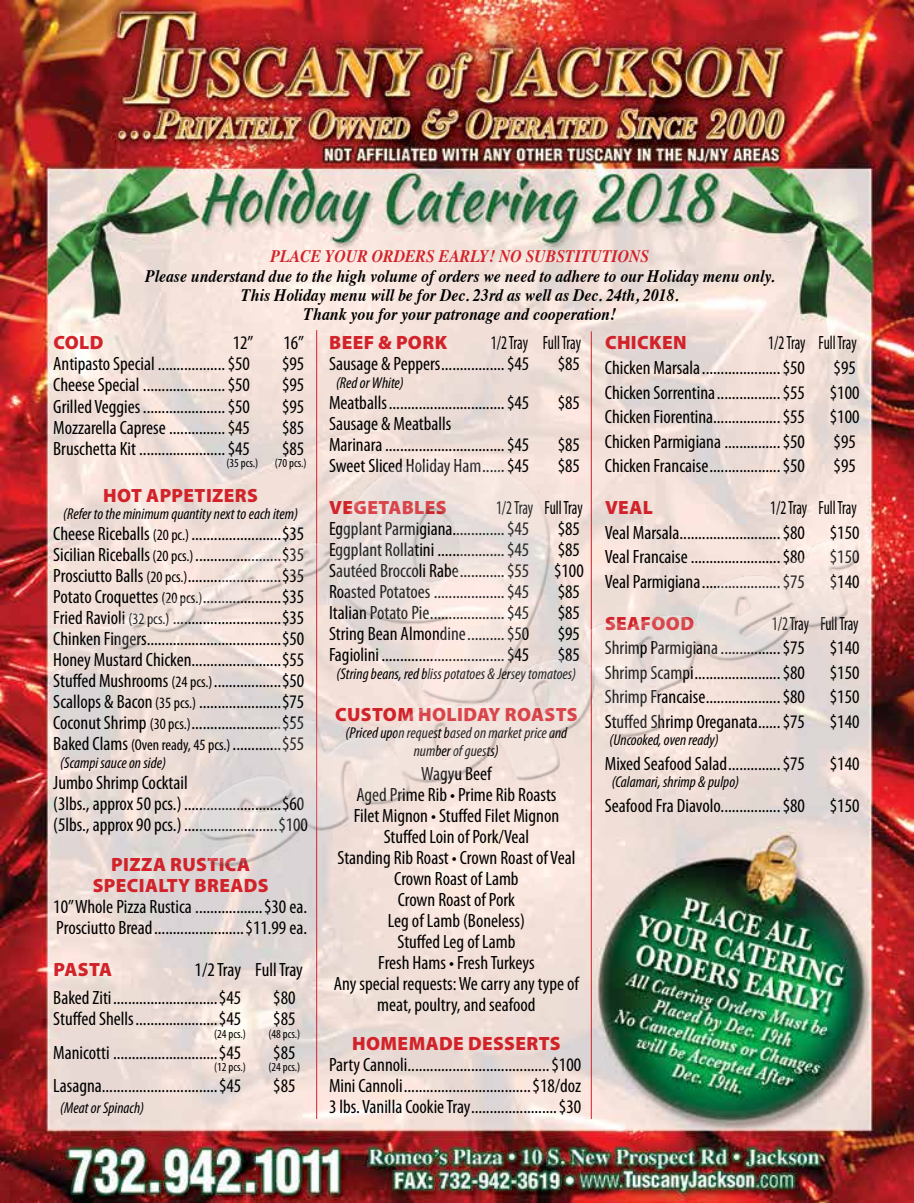
<style>
.page{position:relative;width:914px;height:1203px;background:#fff}
.page>*{position:absolute;margin:0;border:0;box-sizing:border-box;transform-origin:0 0}
.t1{font:condensed 19.25px/21px "Myriad Pro";color:#000}
.t2{font:condensed 19.25px/24.5px "Myriad Pro";color:#000;scale:.8 1}
.t3{font:900 19.25px/21px "Myriad Pro";letter-spacing:.02em;color:#d2232a;text-align:center}
.t4{font:italic 700 17.5px/19.2px "Times";color:#000;text-align:center;scale:.9 1}
.t5{font:italic 700 17.5px "Times";color:#d2232a;scale:.9 1}
.t6{font:italic condensed 15.75px/17.5px "Myriad Pro";color:#000;text-align:center}
.t7{font:condensed 12.25px "Myriad Pro";color:#000}
.s1{font-size:15.75px}
</style>
<div class="page">
<img style="left:0;top:0;width:914px;height:1202px">
<hr style="left:316px;top:330px;width:1px;height:788px;background:#d2232a">
<hr style="left:591px;top:331px;width:1px;height:787px;background:#d2232a">
<img style="left:0;top:357px;width:914px;height:630px">
<p class="t5" style="left:270px;top:240px;width:422px">PLACE YOUR ORDERS EARLY! NO SUBSTITUTIONS</p>
<p class="t4" style="left:145px;top:264px;width:701px">Please understand due to the high volume of orders we need to adhere to our Holiday menu only.<br>This Holiday menu will be for Dec. 23rd as well as Dec. 24th, 2018.<br>Thank you for your patronage and cooperation!</p>
<p class="t3" style="left:53px;top:332px;width:51px">COLD</p>
<p class="t1" style="left:233px;top:333px;width:22px">12”</p>
<p class="t1" style="left:283px;top:333px;width:22px">16”</p>
<p class="t1" style="left:53px;top:354px;width:198px">Antipasto Special ..................$50</p>
<p class="t1" style="left:282px;top:354px;width:24px">$95</p>
<p class="t1" style="left:53px;top:375px;width:198px">Cheese Special ......................$50</p>
<p class="t1" style="left:282px;top:375px;width:24px">$95</p>
<p class="t1" style="left:53px;top:396px;width:198px">Grilled Veggies......................$50</p>
<p class="t1" style="left:282px;top:396px;width:24px">$95</p>
<p class="t1" style="left:53px;top:417px;width:198px">Mozzarella Caprese ...............$45</p>
<p class="t1" style="left:282px;top:417px;width:24px">$85</p>
<p class="t1" style="left:53px;top:438px;width:198px">Bruschetta Kit .......................$45</p>
<p class="t1" style="left:282px;top:438px;width:24px">$85</p>
<p class="t7" style="left:226px;top:456px;width:33px">(35 pcs.)</p>
<p class="t7" style="left:275px;top:456px;width:33px">(70 pcs.)</p>
<p class="t3" style="left:103px;top:485px;width:156px">HOT APPETIZERS</p>
<p class="t6" style="left:63px;top:505px;width:236px">(Refer to the minimum quantity next to each item)</p>
<p class="t1" style="left:53px;top:524px;width:252px;text-align:justify">Cheese Riceballs <span class="s1">(20 pc.)</span> ........................$35<br>Sicilian Riceballs <span class="s1">(20 pcs.)</span>.......................$35<br>Prosciutto Balls <span class="s1">(20 pcs.)</span>.........................$35<br>Potato Croquettes <span class="s1">(20 pcs.)</span>.....................$35<br>Fried Ravioli <span class="s1">(32 pcs.)</span> .............................$35<br>Chinken Fingers....................................$50<br>Honey Mustard Chicken........................$55<br>Stuffed Mushrooms <span class="s1">(24 pcs.)</span>..................$50<br>Scallops &amp; Bacon <span class="s1">(35 pcs.)</span> ......................$75<br>Coconut Shrimp <span class="s1">(30 pcs.)</span>........................$55<br>Baked Clams <span class="s1">(Oven ready, 45 pcs.)</span> .............$55</p>
<p class="t6" style="left:60px;top:754px;width:107px">(Scampi sauce on side)</p>
<p class="t1" style="left:53px;top:772px;width:256px">Jumbo Shrimp Cocktail<br>(3lbs., approx 50 pcs.) ..........................$60 (5lbs., approx 90 pcs.) .........................$100</p>
<p class="t3" style="left:93px;top:854px;width:177px">PIZZA RUSTICA<br>SPECIALTY BREADS</p>
<p class="t1" style="left:53px;top:896px;width:255px">10” Whole Pizza Rustica ..................$30 ea.<br>Prosciutto Bread........................$11.99 ea.</p>
<p class="t3" style="left:53px;top:959px;width:60px">PASTA</p>
<p class="t1" style="left:53px;top:956px;width:251px;line-height:28px;text-indent:141px">1/2 Tray Full Tray<br>Baked Ziti............................$45</p>
<p class="t1" style="left:273px;top:987px;width:24px">$80</p>
<p class="t1" style="left:53px;top:1008px;width:189px">Stuffed Shells......................$45</p>
<p class="t1" style="left:273px;top:1008px;width:24px">$85</p>
<p class="t7" style="left:214px;top:1026px;width:33px">(24 pcs.)</p>
<p class="t7" style="left:268px;top:1026px;width:33px">(48 pcs.)</p>
<p class="t1" style="left:53px;top:1042px;width:189px">Manicotti ............................$45</p>
<p class="t1" style="left:273px;top:1042px;width:24px">$85</p>
<p class="t7" style="left:214px;top:1060px;width:33px">(12 pcs.)</p>
<p class="t7" style="left:268px;top:1060px;width:33px">(24 pcs.)</p>
<p class="t1" style="left:53px;top:1075px;width:189px">Lasagna...............................$45</p>
<p class="t1" style="left:273px;top:1075px;width:24px">$85</p>
<p class="t6" style="left:60px;top:1099px;width:85px">(Meat or Spinach)</p>
<p class="t2" style="left:329px;top:333px;width:316px;line-height:21px;text-indent:162px">1/2 Tray Full Tray<br>Sausage &amp; Peppers.................$45</p>
<p class="t3" style="left:329px;top:332px;width:119px">BEEF &amp; PORK</p>
<p class="t1" style="left:558px;top:354px;width:24px">$85</p>
<p class="t6" style="left:336px;top:374px;width:69px">(Red or White)</p>
<p class="t1" style="left:329px;top:392px;width:202px">Meatballs...............................$45</p>
<p class="t1" style="left:558px;top:392px;width:24px">$85</p>
<p class="t1" style="left:329px;top:413px;width:202px">Sausage &amp; Meatballs<br>Marinara................................$45</p>
<p class="t1" style="left:558px;top:434px;width:24px">$85</p>
<p class="t1" style="left:329px;top:455px;width:202px">Sweet Sliced Holiday Ham......$45</p>
<p class="t1" style="left:557px;top:455px;width:24px">$85</p>
<p class="t3" style="left:329px;top:497px;width:119px">VEGETABLES</p>
<p class="t2" style="left:329px;top:497px;width:318px;line-height:21px;text-indent:167px">1/2 Tray Full Tray<br>Eggplant Parmigiana..............$45</p>
<p class="t1" style="left:558px;top:518px;width:24px">$85</p>
<p class="t1" style="left:329px;top:539px;width:202px">Eggplant Rollatini ..................$45</p>
<p class="t1" style="left:558px;top:539px;width:24px">$85</p>
<p class="t1" style="left:329px;top:560px;width:202px">Sautéed Broccoli Rabe............$55</p>
<p class="t1" style="left:554px;top:560px;width:31px">$100</p>
<p class="t1" style="left:329px;top:581px;width:202px">Roasted Potatoes ...................$45</p>
<p class="t1" style="left:558px;top:581px;width:24px">$85</p>
<p class="t1" style="left:329px;top:602px;width:202px">Italian Potato Pie....................$45</p>
<p class="t1" style="left:558px;top:602px;width:24px">$85</p>
<p class="t1" style="left:329px;top:623px;width:202px">String Bean Almondine..........$50</p>
<p class="t1" style="left:558px;top:623px;width:24px">$95</p>
<p class="t1" style="left:329px;top:644px;width:202px">Fagiolini .................................$45</p>
<p class="t1" style="left:558px;top:644px;width:24px">$85</p>
<p class="t6" style="left:336px;top:665px;width:241px">(String beans, red bliss potatoes &amp; Jersey tomatoes)</p>
<p class="t3" style="left:335px;top:703px;width:244px">CUSTOM HOLIDAY ROASTS</p>
<p class="t6" style="left:345px;top:724px;width:223px">(Priced upon request based on market price and number of guests)</p>
<p class="t1" style="left:334px;top:763px;width:246px;text-align:center">Wagyu Beef<br>Aged Prime Rib • Prime Rib Roasts<br>Filet Mignon • Stuffed Filet Mignon<br>Stuffed Loin of Pork/Veal<br>Standing Rib Roast • Crown Roast of Veal<br>Crown Roast of Lamb<br>Crown Roast of Pork<br>Leg of Lamb (Boneless)<br>Stuffed Leg of Lamb<br>Fresh Hams • Fresh Turkeys<br>Any special requests: We carry any type of meat, poultry, and seafood</p>
<p class="t3" style="left:352px;top:1032px;width:210px">HOMEMADE DESSERTS</p>
<p class="t1" style="left:329px;top:1054px;width:254px;text-align:justify">Party Cannoli......................................$100<br>Mini Cannoli..................................$18/doz 3 lbs. Vanilla Cookie Tray.......................$30</p>
<p class="t2" style="left:605px;top:331px;width:316px;text-indent:163px">1/2 Tray Full Tray<br>Chicken Marsala.....................$50</p>
<p class="t3" style="left:605px;top:332px;width:83px">CHICKEN</p>
<p class="t1" style="left:833px;top:357px;width:24px">$95</p>
<p class="t1" style="left:605px;top:382px;width:202px">Chicken Sorrentina.................$55</p>
<p class="t1" style="left:829px;top:382px;width:31px">$100</p>
<p class="t1" style="left:605px;top:406px;width:202px">Chicken Fiorentina..................$55</p>
<p class="t1" style="left:829px;top:406px;width:31px">$100</p>
<p class="t1" style="left:605px;top:431px;width:202px">Chicken Parmigiana ...............$50</p>
<p class="t1" style="left:833px;top:431px;width:24px">$95</p>
<p class="t1" style="left:605px;top:455px;width:202px">Chicken Francaise...................$50</p>
<p class="t1" style="left:833px;top:455px;width:24px">$95</p>
<p class="t3" style="left:605px;top:497px;width:49px">VEAL</p>
<p class="t2" style="left:605px;top:496px;width:316px;text-indent:165px">1/2 Tray Full Tray<br>Veal Marsala...........................$80</p>
<p class="t1" style="left:829px;top:522px;width:31px">$150</p>
<p class="t1" style="left:605px;top:546px;width:202px">Veal Francaise ........................$80</p>
<p class="t1" style="left:829px;top:546px;width:31px">$150</p>
<p class="t1" style="left:605px;top:571px;width:202px">Veal Parmigiana.....................$75</p>
<p class="t1" style="left:829px;top:571px;width:31px">$140</p>
<p class="t3" style="left:605px;top:612px;width:90px">SEAFOOD</p>
<p class="t2" style="left:605px;top:611px;width:318px;text-indent:167px">1/2 Tray Full Tray<br>Shrimp Parmigiana................$75</p>
<p class="t1" style="left:829px;top:637px;width:31px">$140</p>
<p class="t1" style="left:605px;top:662px;width:202px">Shrimp Scampi.......................$80</p>
<p class="t1" style="left:829px;top:662px;width:31px">$150</p>
<p class="t1" style="left:605px;top:686px;width:202px">Shrimp Francaise....................$80</p>
<p class="t1" style="left:829px;top:686px;width:31px">$150</p>
<p class="t1" style="left:605px;top:711px;width:202px">Stuffed Shrimp Oreganata......$75</p>
<p class="t1" style="left:829px;top:711px;width:31px">$140</p>
<p class="t6" style="left:609px;top:731px;width:111px">(Uncooked, oven ready)</p>
<p class="t1" style="left:605px;top:753px;width:202px">Mixed Seafood Salad..............$75</p>
<p class="t1" style="left:829px;top:753px;width:31px">$140</p>
<p class="t6" style="left:611px;top:773px;width:129px">(Calamari, shrimp &amp; pulpo)</p>
<p class="t1" style="left:605px;top:795px;width:202px">Seafood Fra Diavolo................$80</p>
<p class="t1" style="left:829px;top:795px;width:31px">$150</p>
</div>
